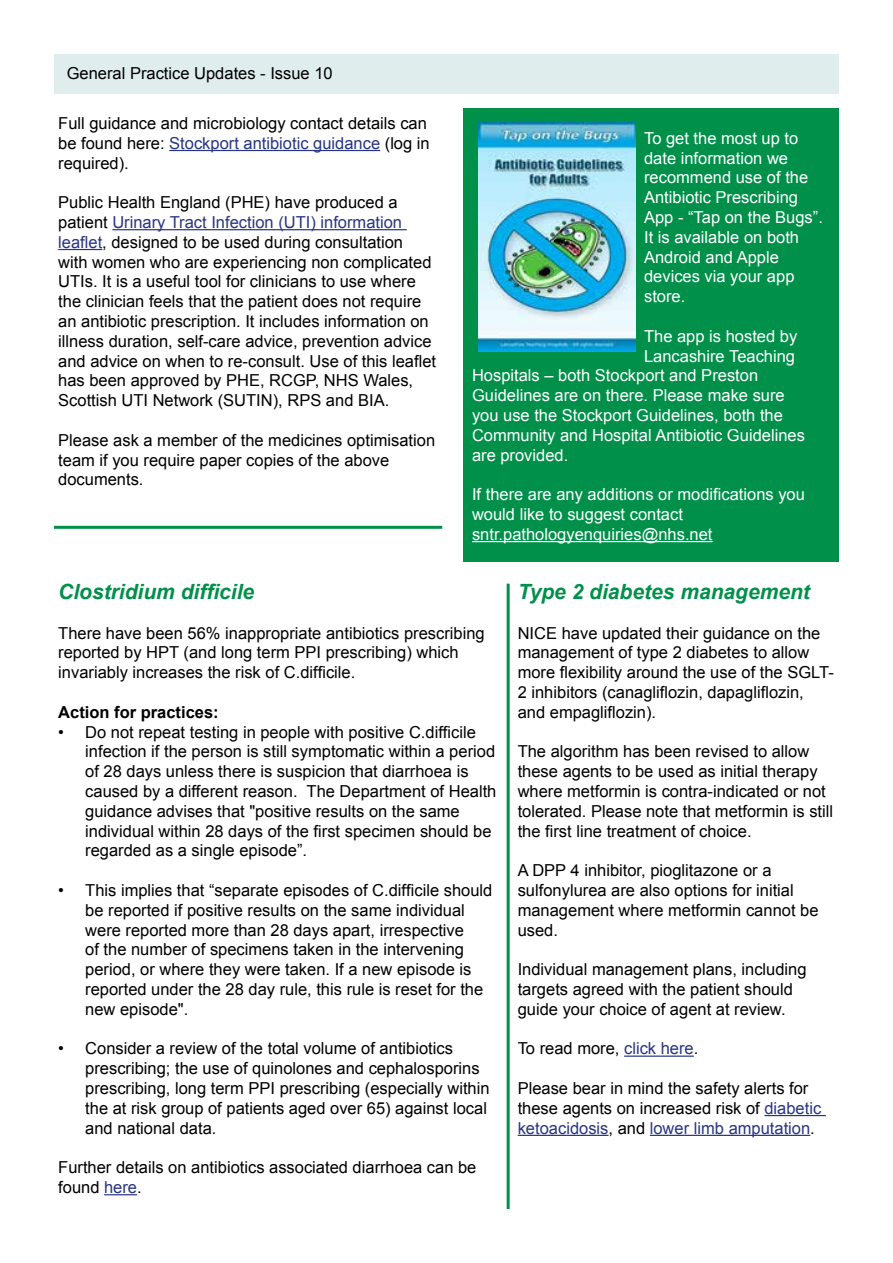
<style>
.page{position:relative;width:893px;height:1263px;background:#fff}
.page>*{position:absolute;margin:0;border:0;box-sizing:border-box;transform-origin:0 0}
.t1{font:italic 700 21px "Arial";color:#00904a}
.t2{font:16.5px/19.8px "Arial";color:#000}
.t3{font:16.5px/19.8px "Arial";color:#fff}
.t4{font:700 16.5px "Arial";color:#000}
.s1{color:#283583}
</style>
<div class="page">
<div style="left:54px;top:54px;width:785px;height:40px;background:#dfedec"></div>
<hr style="left:169px;top:150px;width:211px;height:1px;background:#283583">
<hr style="left:112px;top:229px;width:295px;height:1px;background:#283583">
<hr style="left:58px;top:249px;width:44px;height:1px;background:#283583">
<hr style="left:104px;top:1194px;width:33px;height:1px;background:#283583">
<div style="left:463px;top:108px;width:376px;height:453px;background:#00904a"></div>
<hr style="left:472px;top:541px;width:241px;height:1px;background:#fff">
<img style="left:478px;top:122px;width:158px;height:229px">
<hr style="left:54px;top:526px;width:388px;height:3px;background:#00904a">
<hr style="left:624px;top:1055px;width:70px;height:2px;background:#283583">
<hr style="left:764px;top:1115px;width:62px;height:1px;background:#283583">
<hr style="left:518px;top:1135px;width:90px;height:1px;background:#283583">
<hr style="left:650px;top:1135px;width:160px;height:1px;background:#283583">
<hr style="left:507px;top:584px;width:3px;height:625px;background:#00904a">
<p class="t2" style="left:67px;top:63px;width:267px">General Practice Updates - Issue 10</p>
<p class="t2" style="left:58px;top:113px;width:373px">Full guidance and microbiology contact details can be found here: <span class="s1">Stockport antibiotic guidance</span> (log in required).</p>
<p class="t2" style="left:58px;top:193px;width:379px">Public Health England (PHE) have produced a patient <span class="s1">Urinary Tract Infection (UTI) information leaflet</span>, designed to be used during consultation with women who are experiencing non complicated UTIs. It is a useful tool for clinicians to use where the clinician feels that the patient does not require an antibiotic prescription. It includes information on illness duration, self-care advice, prevention advice and advice on when to re-consult. Use of this leaflet has been approved by PHE, RCGP, NHS Wales, Scottish UTI Network (SUTIN), RPS and BIA.</p>
<p class="t2" style="left:58px;top:430px;width:378px">Please ask a member of the medicines optimisation team if you require paper copies of the above documents.</p>
<p class="t3" style="left:644px;top:128px;width:180px">To get the most up to date information we recommend use of the<br>Antibiotic Prescribing<br>App - “Tap on the Bugs”.<br>It is available on both<br>Android and Apple devices via your app store.</p>
<p class="t3" style="left:644px;top:326px;width:155px">The app is hosted by</p>
<p class="t3" style="left:644px;top:346px;width:153px">Lancashire Teaching</p>
<p class="t3" style="left:472px;top:366px;width:288px">Hospitals – both Stockport and Preston</p>
<p class="t3" style="left:472px;top:386px;width:314px">Guidelines are on there. Please make sure</p>
<p class="t3" style="left:472px;top:405px;width:312px">you use the Stockport Guidelines, both the</p>
<p class="t3" style="left:472px;top:425px;width:334px">Community and Hospital Antibiotic Guidelines</p>
<p class="t3" style="left:472px;top:445px;width:98px">are provided.</p>
<p class="t3" style="left:472px;top:485px;width:334px">If there are any additions or modifications you would like to suggest contact sntr.pathologyenquiries@nhs.net</p>
<p class="t1" style="left:58px;top:577px;width:198px">Clostridium difficile</p>
<p class="t2" style="left:58px;top:623px;width:428px">There have been 56% inappropriate antibiotics prescribing reported by HPT (and long term PPI prescribing) which invariably increases the risk of C.difficile.</p>
<p class="t4" style="left:58px;top:701px;width:162px">Action for practices:</p>
<p class="t2" style="left:85px;top:722px;width:413px;text-indent:-27px">• Do not repeat testing in people with positive C.difficile infection if the person is still symptomatic within a period of 28 days unless there is suspicion that diarrhoea is caused by a different reason. The Department of Health guidance advises that "positive results on the same individual within 28 days of the first specimen should be regarded as a single episode”.</p>
<p class="t2" style="left:85px;top:880px;width:409px;text-indent:-27px">• This implies that “separate episodes of C.difficile should be reported if positive results on the same individual were reported more than 28 days apart, irrespective<br>of the number of specimens taken in the intervening period, or where they were taken. If a new episode is reported under the 28 day rule, this rule is reset for the new episode".</p>
<p class="t2" style="left:85px;top:1039px;width:406px;text-indent:-27px">• Consider a review of the total volume of antibiotics prescribing; the use of quinolones and cephalosporins prescribing, long term PPI prescribing (especially within the at risk group of patients aged over 65) against local and national data.</p>
<p class="t2" style="left:58px;top:1158px;width:420px">Further details on antibiotics associated diarrhoea can be found <span class="s1">here</span>.</p>
<p class="t1" style="left:518px;top:577px;width:294px">Type 2 diabetes management</p>
<p class="t2" style="left:518px;top:623px;width:318px">NICE have updated their guidance on the management of type 2 diabetes to allow more flexibility around the use of the SGLT-2 inhibitors (canagliflozin, dapagliflozin, and empagliflozin).</p>
<p class="t2" style="left:518px;top:742px;width:317px">The algorithm has been revised to allow these agents to be used as initial therapy where metformin is contra-indicated or not tolerated. Please note that metformin is still the first line treatment of choice.</p>
<p class="t2" style="left:518px;top:861px;width:302px">A DPP 4 inhibitor, pioglitazone or a sulfonylurea are also options for initial management where metformin cannot be used.</p>
<p class="t2" style="left:518px;top:960px;width:290px">Individual management plans, including targets agreed with the patient should guide your choice of agent at review.</p>
<p class="t2" style="left:518px;top:1039px;width:182px">To read more, <span class="s1">click here</span>.</p>
<p class="t2" style="left:518px;top:1078px;width:305px">Please bear in mind the safety alerts for these agents on increased risk of <span class="s1">diabetic ketoacidosis</span>, and <span class="s1">lower limb amputation</span>.</p>
</div>
